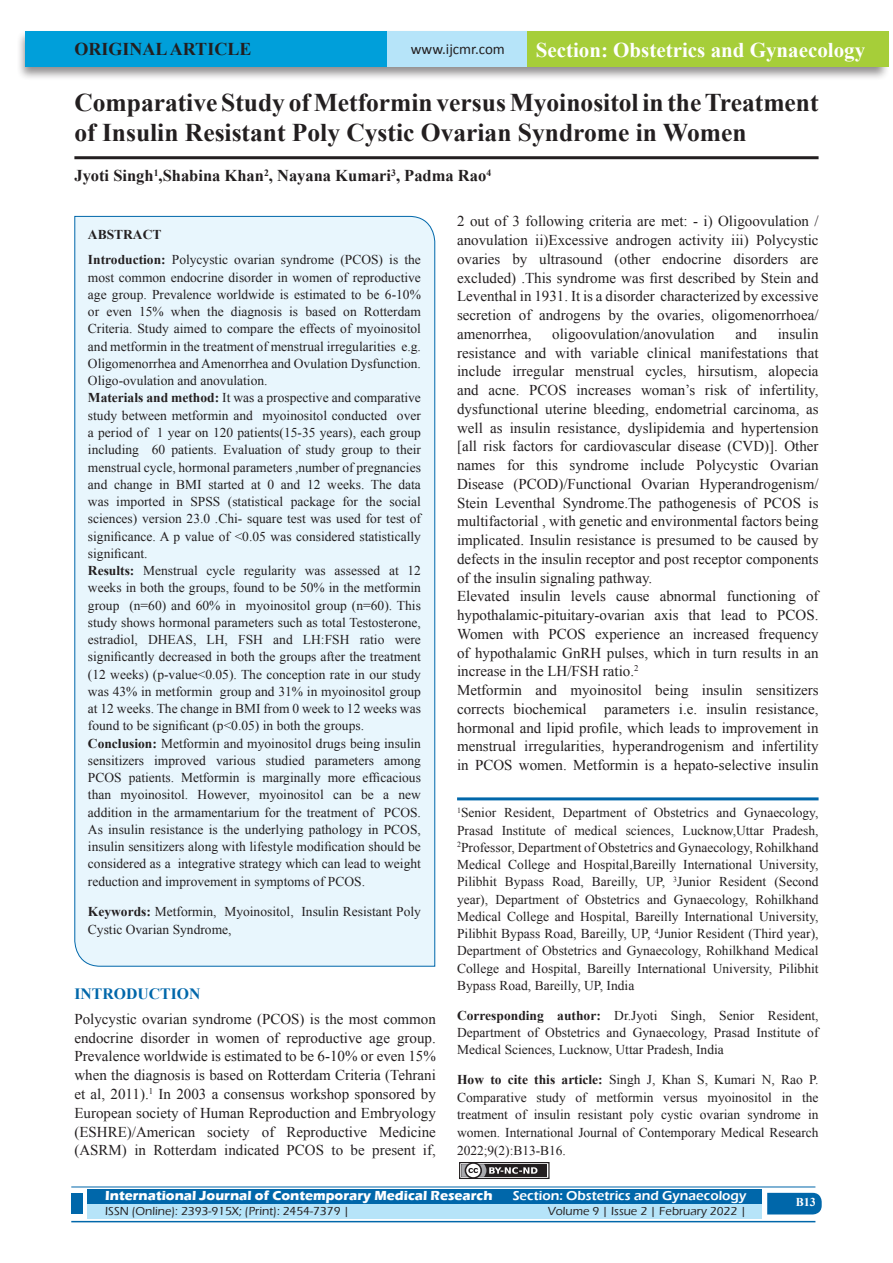
<style>
.page{position:relative;width:893px;height:1263px;background:#fff}
.page>*{position:absolute;margin:0;border:0;box-sizing:border-box;transform-origin:0 0}
.A_Title_New{font:700 25.5px/30px "Times New Roman";color:#231f20}
.t1{font:700 21px "Times New Roman";color:#fff}
.AT_new{font:700 18px "Times New Roman";color:#231f20}
.AU-New{font:700 16.5px "Times New Roman";color:#231f20}
.t2{font:700 15.75px "Times New Roman";color:#0067aa}
.TX_New{font:15px/18.8px "Times New Roman";color:#231f20;text-align:justify}
.t3{font:15px "Calibri";color:#231f20}
.Affi_New{font:13.5px/17.2px "Times New Roman";color:#231f20}
.HTC_new{font:13.5px/17.7px "Times New Roman";letter-spacing:-.005em;color:#231f20;text-align:justify}
.Corresponding{font:13.5px/17.2px "Times New Roman";color:#231f20;text-align:justify}
.t4{font:700 13.5px "Eras ITC";color:#fff}
.t5{font:600 13.5px "Eras ITC";color:#fff}
.t6{font:500 12px "Eras ITC";color:#231f20}
.t7{font:700 12px "Times New Roman";color:#fff}
.s1{font-weight:700}
</style>
<div class="page">
<div style="left:16px;top:29px;width:875px;height:52px;background:#231f20;opacity:.5"></div>
<div style="left:25px;top:31px;width:858px;height:35px;background:#b6e4f9"></div>
<div style="left:25px;top:31px;width:362px;height:35px;background:#009fda"></div>
<div style="left:527px;top:31px;width:361px;height:35px;background:#a6ce39"></div>
<div style="left:459px;top:1162px;width:91px;height:17px;border:1px solid #231f20"></div>
<div style="left:461px;top:1164px;width:86px;height:13px;background:#231f20"></div>
<svg style="left:461px;top:1162px;width:76px;height:17px"></svg>
<div style="left:87px;top:1189px;width:674px;height:15px;background:#0067aa"></div>
<div style="left:87px;top:1204px;width:674px;height:15px;background:#b6e4f9"></div>
<svg style="left:767px;top:1193px;width:55px;height:21px"></svg>
<hr style="left:71px;top:1186px;width:744px;height:1px;background:#0067aa">
<hr style="left:71px;top:1221px;width:744px;height:1px;background:#0067aa">
<div style="left:71px;top:1193px;width:12px;height:21px;background:#0067aa"></div>
<hr style="left:74px;top:156px;width:745px;height:3px;background:#231f20">
<div style="left:74px;top:216px;width:361px;height:751px;background:#e8f6fd"></div>
<hr style="left:457px;top:797px;width:362px;height:3px;background:#0067aa">
<p class="AT_new" style="left:74px;top:36px;width:178px">ORIGINAL ARTICLE</p>
<p class="t3" style="left:411px;top:40px;width:96px">www.ijcmr.com</p>
<h2 class="t1" style="left:536px;top:35px;width:331px">Section: Obstetrics and Gynaecology</h2>
<p class="A_Title_New" style="left:74px;top:87px;width:746px">Comparative Study of Metformin versus Myoinositol in the Treatment of Insulin Resistant Poly Cystic Ovarian Syndrome in Women</p>
<p class="AU-New" style="left:74px;top:164px;width:418px">Jyoti Singh<sup>1</sup>,Shabina Khan<sup>2</sup>, Nayana Kumari<sup>3</sup>, Padma Rao<sup>4</sup></p>
<p class="Affi_New" style="left:88px;top:221px;width:335px;line-height:25.8px"><span class="s1">ABSTRACT<br>Introduction:</span> Polycystic ovarian syndrome (PCOS) is the</p>
<p class="Affi_New" style="left:88px;top:268px;width:335px">most common endocrine disorder in women of reproductive age group. Prevalence worldwide is estimated to be 6-10% or even 15% when the diagnosis is based on Rotterdam Criteria. Study aimed to compare the effects of myoinositol and metformin in the treatment of menstrual irregularities e.g.<br>Oligomenorrhea and Amenorrhea and Ovulation Dysfunction.<br>Oligo-ovulation and anovulation.<br><span class="s1">Materials and method:</span> It was a prospective and comparative study between metformin and myoinositol conducted over a period of 1 year on 120 patients(15-35 years), each group including 60 patients. Evaluation of study group to their menstrual cycle, hormonal parameters ,number of pregnancies and change in BMI started at 0 and 12 weeks. The data was imported in SPSS (statistical package for the social sciences) version 23.0 .Chi- square test was used for test of significance. A p value of &lt;0.05 was considered statistically significant.<br><span class="s1">Results:</span> Menstrual cycle regularity was assessed at 12 weeks in both the groups, found to be 50% in the metformin group (n=60) and 60% in myoinositol group (n=60). This study shows hormonal parameters such as total Testosterone, estradiol, DHEAS, LH, FSH and LH:FSH ratio were significantly decreased in both the groups after the treatment (12 weeks) (p-value&lt;0.05). The conception rate in our study was 43% in metformin group and 31% in myoinositol group at 12 weeks. The change in BMI from 0 week to 12 weeks was found to be significant (p&lt;0.05) in both the groups.<br><span class="s1">Conclusion:</span> Metformin and myoinositol drugs being insulin sensitizers improved various studied parameters among PCOS patients. Metformin is marginally more efficacious than myoinositol. However, myoinositol can be a new addition in the armamentarium for the treatment of PCOS.<br>As insulin resistance is the underlying pathology in PCOS, insulin sensitizers along with lifestyle modification should be considered as a integrative strategy which can lead to weight reduction and improvement in symptoms of PCOS.</p>
<p class="Affi_New" style="left:88px;top:903px;width:335px;line-height:18px"><span class="s1">Keywords:</span> Metformin, Myoinositol, Insulin Resistant Poly<br>Cystic Ovarian Syndrome,</p>
<h1 class="t2" style="left:74px;top:983px;width:127px">INTRODUCTION</h1>
<p class="TX_New" style="left:74px;top:1009px;width:363px">Polycystic ovarian syndrome (PCOS) is the most common endocrine disorder in women of reproductive age group.<br>Prevalence worldwide is estimated to be 6-10% or even 15% when the diagnosis is based on Rotterdam Criteria (Tehrani et al, 2011).<sup>1</sup> In 2003 a consensus workshop sponsored by European society of Human Reproduction and Embryology (ESHRE)/American society of Reproductive Medicine (ASRM) in Rotterdam indicated PCOS to be present if,</p>
<p class="TX_New" style="left:457px;top:212px;width:363px">2 out of 3 following criteria are met: - i) Oligoovulation / anovulation ii)Excessive androgen activity iii) Polycystic ovaries by ultrasound (other endocrine disorders are excluded) .This syndrome was first described by Stein and Leventhal in 1931. It is a disorder characterized by excessive secretion of androgens by the ovaries, oligomenorrhoea/ amenorrhea,</p>
<p class="TX_New" style="left:457px;top:324px;width:363px;text-indent:321px">insulin resistance and with variable clinical manifestations that include irregular menstrual cycles, hirsutism, alopecia and acne. PCOS increases woman’s risk of infertility, dysfunctional uterine bleeding, endometrial carcinoma, as well as insulin resistance, dyslipidemia and hypertension [all risk factors for cardiovascular disease (CVD)]. Other names for this syndrome include Polycystic Ovarian Disease (PCOD)/Functional Ovarian Hyperandrogenism/ Stein Leventhal Syndrome.The pathogenesis of PCOS is multifactorial , with genetic and environmental factors being implicated. Insulin resistance is presumed to be caused by defects in the insulin receptor and post receptor components of the insulin signaling pathway.</p>
<p class="TX_New" style="left:457px;top:587px;width:363px">Elevated insulin levels cause abnormal functioning of hypothalamic-pituitary-ovarian axis that lead to PCOS.<br>Women with PCOS experience an increased frequency of hypothalamic GnRH pulses, which in turn results in an increase in the LH/FSH ratio.<sup>2</sup></p>
<p class="TX_New" style="left:457px;top:681px;width:363px">Metformin and myoinositol being insulin sensitizers corrects biochemical parameters i.e. insulin resistance, hormonal and lipid profile, which leads to improvement in menstrual irregularities, hyperandrogenism and infertility in PCOS women. Metformin is a hepato-selective insulin</p>
<p class="Affi_New" style="left:457px;top:804px;width:363px;text-align:justify"><sup>1</sup>Senior Resident, Department of Obstetrics and Gynaecology, Prasad Institute of medical sciences, Lucknow,Uttar Pradesh, <sup>2</sup>Professor, Department of Obstetrics and Gynaecology, Rohilkhand Medical College and Hospital,Bareilly International University, Pilibhit Bypass Road, Bareilly, UP, <sup>3</sup>Junior Resident (Second year), Department of Obstetrics and Gynaecology, Rohilkhand Medical College and Hospital, Bareilly International University, Pilibhit Bypass Road, Bareilly, UP, <sup>4</sup>Junior Resident (Third year), Department of Obstetrics and Gynaecology, Rohilkhand Medical College and Hospital, Bareilly International University, Pilibhit Bypass Road, Bareilly, UP, India</p>
<p class="Corresponding" style="left:457px;top:1006px;width:363px"><span class="s1">Corresponding author:</span> Dr.Jyoti Singh, Senior Resident, Department of Obstetrics and Gynaecology, Prasad Institute of Medical Sciences, Lucknow, Uttar Pradesh, India</p>
<p class="HTC_new" style="left:457px;top:1071px;width:363px"><span class="s1">How to cite this article:</span> Singh J, Khan S, Kumari N, Rao P.<br>Comparative study of metformin versus myoinositol in the treatment of insulin resistant poly cystic ovarian syndrome in women. International Journal of Contemporary Medical Research 2022;9(2):B13-B16.</p>
<p class="TX_New" style="left:552px;top:324px;width:164px">oligoovulation/anovulation</p>
<p class="TX_New" style="left:735px;top:324px;width:23px">and</p>
<p class="t4" style="left:105px;top:1188px;width:389px">International Journal of Contemporary Medical Research</p>
<p class="t5" style="left:513px;top:1188px;width:235px">Section: Obstetrics and Gynaecology</p>
<p class="t6" style="left:105px;top:1204px;width:246px">ISSN (Online): 2393-915X; (Print): 2454-7379 |</p>
<p class="t6" style="left:548px;top:1204px;width:200px">Volume 9 | Issue 2 | February 2022 |</p>
<h4 class="t7" style="left:796px;top:1194px;width:22px">B13</h4>
</div>
